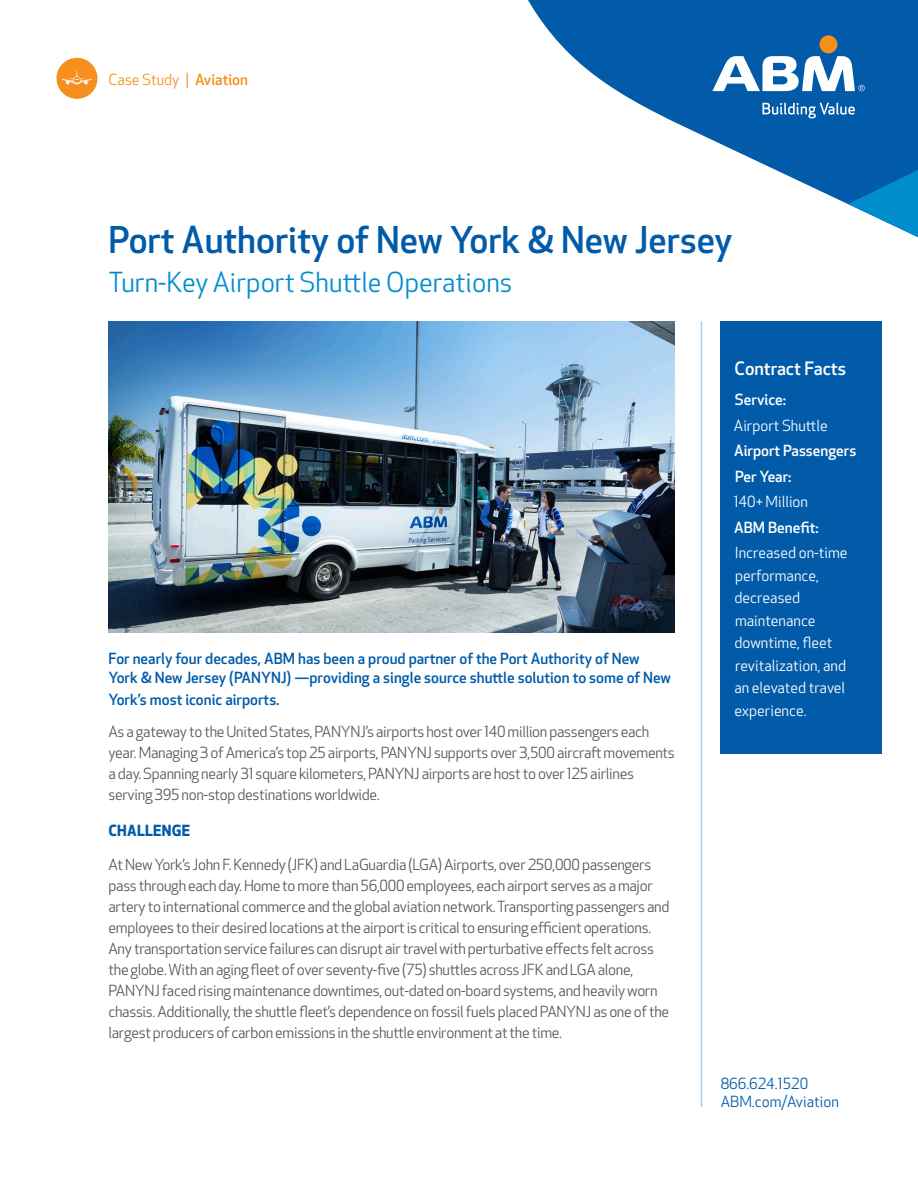
<style>
.page{position:relative;width:918px;height:1188px;background:#fff}
.page>*{position:absolute;margin:0;border:0;box-sizing:border-box;transform-origin:0 0}
.MainHeader{font:500 36px "Apex New";color:#015ba9}
.SubHeader{font:27px "Apex New";color:#008dce}
._05_Body_Text{font:500 18px "Apex New";color:#fff}
.BodyText{font:15px/21px "Apex New";letter-spacing:-.02em;color:#57585a}
.Blue_Intro_Body{font:500 15px/19.5px "Apex New";color:#015ba9}
.t1{font:15px/22.5px "Apex New";color:#fff}
.t2{font:500 15px/25.5px "Apex New";color:#fff}
.FooterText{font:15px "Apex New";color:#015ba9}
.t3{font:15px "Apex New";color:#f68f1e}
.BodyText-2{font:700 15px "Apex New";letter-spacing:.02em;color:#015ba9}
.s1{font-weight:500}
.s2{font-weight:400}
</style>
<div class="page">
<div style="left:56px;top:58px;width:42px;height:41px;background:#f68f1e;border-radius:50%"></div>
<svg style="left:62px;top:70px;width:30px;height:14px"></svg>
<svg style="left:528px;top:0;width:390px;height:238px;fill:#015ba9"></svg>
<svg style="left:848px;top:170px;width:70px;height:67px"></svg>
<div style="left:819px;top:35px;width:18px;height:18px;background:#f68f1e;border-radius:50%"></div>
<svg style="left:763px;top:103px;width:92px;height:15px"></svg>
<svg style="left:712px;top:56px;width:153px;height:35px"></svg>
<hr style="left:701px;top:321px;width:1px;height:786px;background:#a6d2ee">
<img style="left:109px;top:321px;width:566px;height:311px">
<div style="left:721px;top:321px;width:161px;height:433px;background:#015ba9"></div>
<p class="t3" style="left:109px;top:70px;width:141px">Case Study | <span class="s1">Aviation</span></p>
<p class="MainHeader" style="left:109px;top:215px;width:625px">Port Authority of New York &amp; New Jersey</p>
<p class="SubHeader" style="left:109px;top:266px;width:405px">Turn-Key Airport Shuttle Operations</p>
<p class="Blue_Intro_Body" style="left:109px;top:648px;width:564px">For nearly four decades, ABM has been a proud partner of the Port Authority of New<br>York &amp; New Jersey (PANYNJ) —providing a single source shuttle solution to some of New</p>
<p class="Blue_Intro_Body" style="left:109px;top:689px;width:173px">York’s most iconic airports.</p>
<p class="BodyText" style="left:109px;top:721px;width:568px">As a gateway to the United States, PANYNJ’s airports host over 140 million passengers each year. Managing 3 of America’s top 25 airports, PANYNJ supports over 3,500 aircraft movements a day. Spanning nearly 31 square kilometers, PANYNJ airports are host to over 125 airlines serving 395 non-stop destinations worldwide.</p>
<p class="BodyText-2" style="left:109px;top:819px;width:83px">CHALLENGE</p>
<p class="BodyText" style="left:109px;top:854px;width:562px">At New York’s John F. Kennedy (JFK) and LaGuardia (LGA) Airports, over 250,000 passengers pass through each day. Home to more than 56,000 employees, each airport serves as a major artery to international commerce and the global aviation network. Transporting passengers and employees to their desired locations at the airport is critical to ensuring efficient operations.<br>Any transportation service failures can disrupt air travel with perturbative effects felt across the globe. With an aging fleet of over seventy-five (75) shuttles across JFK and LGA alone, PANYNJ faced rising maintenance downtimes, out-dated on-board systems, and heavily worn chassis. Additionally, the shuttle fleet’s dependence on fossil fuels placed PANYNJ as one of the largest producers of carbon emissions in the shuttle environment at the time.</p>
<p class="_05_Body_Text" style="left:734px;top:357px;width:113px">Contract Facts</p>
<p class="t1" style="left:734px;top:387px;width:95px;line-height:25.5px"><span class="s1">Service:<br></span>Airport Shuttle</p>
<p class="t2" style="left:734px;top:438px;width:124px">Airport Passengers<br>Per Year:<br><span class="s2">140+ Million</span></p>
<p class="t1" style="left:734px;top:515px;width:115px;line-height:25.5px"><span class="s1">ABM Benefit:<br></span>Increased on-time</p>
<p class="t1" style="left:734px;top:564px;width:113px">performance, decreased maintenance downtime, fleet revitalization, and an elevated travel experience.</p>
<p class="FooterText" style="left:721px;top:1074px;width:89px">866.624.1520</p>
<p class="FooterText" style="left:721px;top:1092px;width:120px">ABM.com/Aviation</p>
</div>
